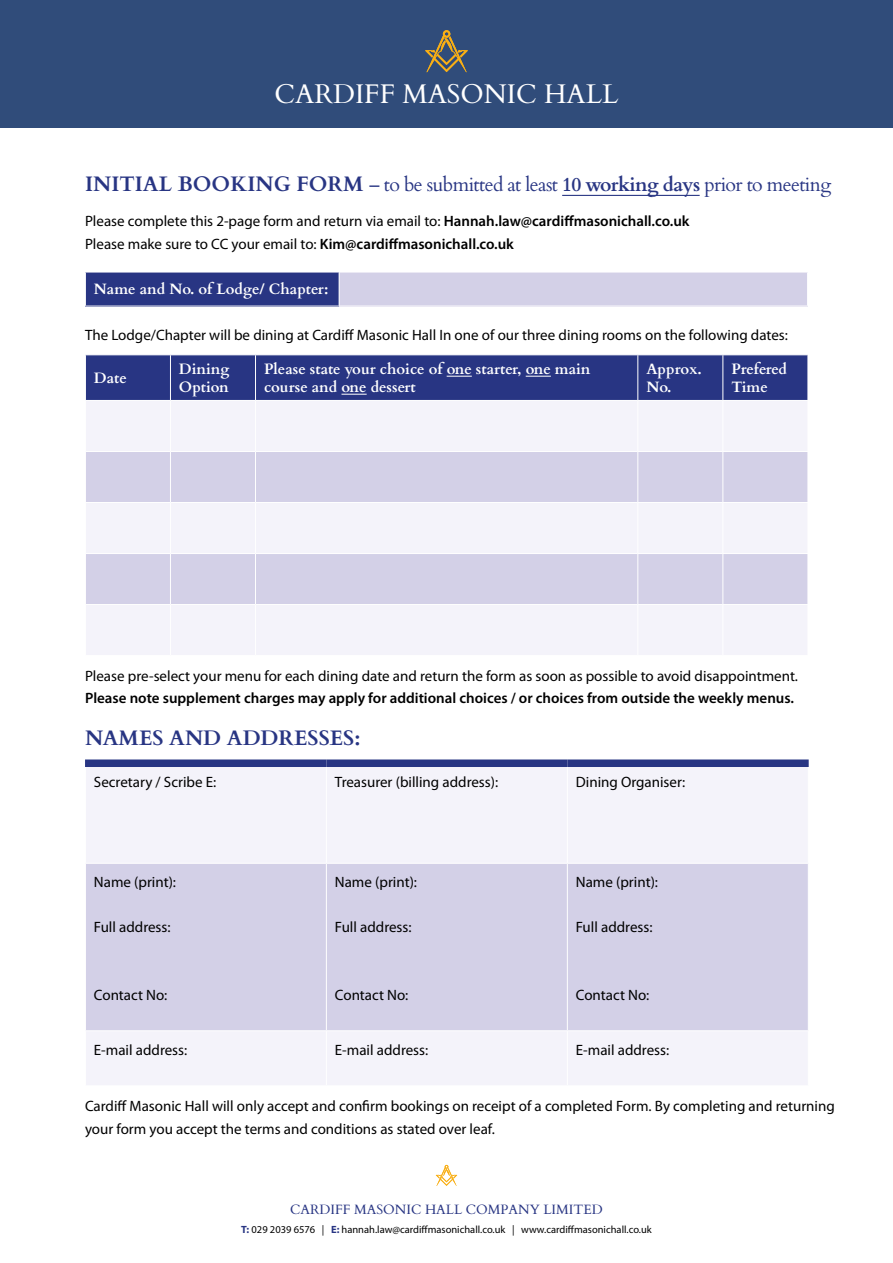
<style>
.page{position:relative;width:893px;height:1263px;background:#fff}
.page>*{position:absolute;margin:0;border:0;box-sizing:border-box;transform-origin:0 0}
.t1{font:27px "Cardo";color:#fff}
.t2{font:700 21px "Cardo";color:#283583}
.t3{font:19.5px "Cardo";letter-spacing:-.03em;color:#283583}
.t4{font:15px/22.5px "Myriad Pro";color:#000}
.t5{font:700 15px/18px "Cardo";color:#fff}
.t6{font:600 15px "Myriad Pro";color:#000}
.t7{font:13.5px "Cardo";color:#283583}
.t8{font:10.5px "Myriad Pro";color:#000}
.s1{font-weight:700;font-size:21px}
.s2{font-weight:700}
.s3{font-weight:600}
.s4{font-weight:700;color:#283583}
</style>
<div class="page">
<div style="left:0;top:0;width:893px;height:128px;background:#304c7a"></div>
<svg style="left:425px;top:30px;width:43px;height:42px"></svg>
<svg style="left:436px;top:1165px;width:21px;height:21px"></svg>
<hr style="left:562px;top:195px;width:138px;height:1px;background:#283583">
<div style="left:85px;top:272px;width:254px;height:34px;background:#283583"></div>
<div style="left:339px;top:272px;width:468px;height:34px;background:#d3d0e7"></div>
<hr style="left:85px;top:272px;width:254px;height:1px;background:#fff">
<hr style="left:85px;top:272px;width:1px;height:34px;background:#fff">
<hr style="left:339px;top:272px;width:469px;height:1px;background:#fff">
<hr style="left:339px;top:272px;width:1px;height:34px;background:#fff">
<div style="left:86px;top:401px;width:721px;height:254px;background:#f4f3fa"></div>
<svg style="left:86px;top:452px;width:721px;height:152px;fill:#d3d0e7"></svg>
<hr style="left:170px;top:401px;width:1px;height:50px;background:#fff">
<hr style="left:255px;top:401px;width:1px;height:50px;background:#fff">
<hr style="left:637px;top:401px;width:1px;height:50px;background:#fff">
<hr style="left:722px;top:401px;width:1px;height:50px;background:#fff">
<hr style="left:85px;top:451px;width:85px;height:1px;background:#fff">
<hr style="left:170px;top:451px;width:85px;height:1px;background:#fff">
<hr style="left:170px;top:452px;width:1px;height:50px;background:#fff">
<hr style="left:255px;top:451px;width:383px;height:1px;background:#fff">
<hr style="left:255px;top:452px;width:1px;height:50px;background:#fff">
<hr style="left:638px;top:451px;width:85px;height:1px;background:#fff">
<hr style="left:637px;top:452px;width:1px;height:50px;background:#fff">
<hr style="left:723px;top:451px;width:85px;height:1px;background:#fff">
<hr style="left:722px;top:452px;width:1px;height:50px;background:#fff">
<hr style="left:85px;top:502px;width:85px;height:1px;background:#fff">
<hr style="left:170px;top:502px;width:85px;height:1px;background:#fff">
<hr style="left:170px;top:503px;width:1px;height:50px;background:#fff">
<hr style="left:255px;top:502px;width:383px;height:1px;background:#fff">
<hr style="left:255px;top:503px;width:1px;height:50px;background:#fff">
<hr style="left:638px;top:502px;width:85px;height:1px;background:#fff">
<hr style="left:637px;top:503px;width:1px;height:50px;background:#fff">
<hr style="left:723px;top:502px;width:85px;height:1px;background:#fff">
<hr style="left:722px;top:503px;width:1px;height:50px;background:#fff">
<hr style="left:85px;top:553px;width:85px;height:1px;background:#fff">
<hr style="left:170px;top:553px;width:85px;height:1px;background:#fff">
<hr style="left:170px;top:554px;width:1px;height:50px;background:#fff">
<hr style="left:255px;top:553px;width:383px;height:1px;background:#fff">
<hr style="left:255px;top:554px;width:1px;height:50px;background:#fff">
<hr style="left:638px;top:553px;width:85px;height:1px;background:#fff">
<hr style="left:637px;top:554px;width:1px;height:50px;background:#fff">
<hr style="left:723px;top:553px;width:85px;height:1px;background:#fff">
<hr style="left:722px;top:554px;width:1px;height:50px;background:#fff">
<hr style="left:85px;top:604px;width:85px;height:1px;background:#fff">
<hr style="left:170px;top:604px;width:85px;height:1px;background:#fff">
<hr style="left:170px;top:605px;width:1px;height:50px;background:#fff">
<hr style="left:255px;top:604px;width:383px;height:1px;background:#fff">
<hr style="left:255px;top:605px;width:1px;height:50px;background:#fff">
<hr style="left:638px;top:604px;width:85px;height:1px;background:#fff">
<hr style="left:637px;top:605px;width:1px;height:50px;background:#fff">
<hr style="left:723px;top:604px;width:85px;height:1px;background:#fff">
<hr style="left:722px;top:605px;width:1px;height:50px;background:#fff">
<div style="left:85px;top:355px;width:723px;height:45px;background:#283583"></div>
<div style="left:86px;top:767px;width:722px;height:318px;background:#f4f3fa"></div>
<div style="left:86px;top:864px;width:722px;height:166px;background:#d3d0e7"></div>
<hr style="left:326px;top:767px;width:1px;height:96px;background:#fff">
<hr style="left:567px;top:767px;width:1px;height:96px;background:#fff">
<hr style="left:85px;top:863px;width:241px;height:1px;background:#fff">
<hr style="left:326px;top:863px;width:241px;height:1px;background:#fff">
<hr style="left:326px;top:864px;width:1px;height:166px;background:#fff">
<hr style="left:567px;top:863px;width:242px;height:1px;background:#fff">
<hr style="left:567px;top:864px;width:1px;height:166px;background:#fff">
<hr style="left:85px;top:1030px;width:241px;height:1px;background:#fff">
<hr style="left:326px;top:1030px;width:241px;height:1px;background:#fff">
<hr style="left:326px;top:1031px;width:1px;height:54px;background:#fff">
<hr style="left:567px;top:1030px;width:242px;height:1px;background:#fff">
<hr style="left:567px;top:1031px;width:1px;height:54px;background:#fff">
<div style="left:85px;top:759px;width:241px;height:8px;background:#283583"></div>
<div style="left:326px;top:759px;width:241px;height:8px;background:#283583"></div>
<div style="left:567px;top:759px;width:242px;height:8px;background:#283583"></div>
<h1 class="t1" style="left:275px;top:72px;width:345px">CARDIFF MASONIC HALL</h1>
<h3 class="t3" style="left:85px;top:169px;width:748px"><span class="s1">INITIAL BOOKING FORM</span> – to be submitted at least <span class="s2">10 working days</span> prior to meeting</h3>
<p class="t4" style="left:85px;top:210px;width:606px">Please complete this 2-page form and return via email to: <span class="s3">Hannah.law@cardiffmasonichall.co.uk<br></span>Please make sure to CC your email to: <span class="s3">Kim@cardiffmasonichall.co.uk</span></p>
<p class="t5" style="left:94px;top:279px;width:236px">Name and No. of Lodge/ Chapter:</p>
<p class="t4" style="left:85px;top:323px;width:704px">The Lodge/Chapter will be dining at Cardiff Masonic Hall In one of our three dining rooms on the following dates:</p>
<p class="t5" style="left:94px;top:368px;width:34px">Date</p>
<p class="t5" style="left:179px;top:359px;width:52px">Dining<br>Option</p>
<p class="t5" style="left:264px;top:359px;width:328px">Please state your choice of one starter, one main course and one dessert</p>
<p class="t5" style="left:646px;top:359px;width:57px">Approx.<br>No.</p>
<p class="t5" style="left:731px;top:359px;width:57px">Prefered<br>Time</p>
<p class="t4" style="left:85px;top:664px;width:714px">Please pre-select your menu for each dining date and return the form as soon as possible to avoid disappointment.</p>
<p class="t6" style="left:85px;top:689px;width:710px">Please note supplement charges may apply for additional choices / or choices from outside the weekly menus.</p>
<h2 class="t2" style="left:85px;top:721px;width:277px">NAMES AND ADDRESSES:</h2>
<p class="t4" style="left:94px;top:771px;width:124px">Secretary / Scribe E:</p>
<p class="t4" style="left:335px;top:771px;width:165px">Treasurer (billing address):</p>
<p class="t4" style="left:576px;top:771px;width:111px">Dining Organiser:</p>
<p class="t4" style="left:94px;top:871px;width:84px">Name (print):</p>
<p class="t4" style="left:94px;top:916px;width:78px">Full address:</p>
<p class="t4" style="left:94px;top:983px;width:75px">Contact No:</p>
<p class="t4" style="left:335px;top:871px;width:84px">Name (print):</p>
<p class="t4" style="left:335px;top:916px;width:78px">Full address:</p>
<p class="t4" style="left:335px;top:983px;width:75px">Contact No:</p>
<p class="t4" style="left:576px;top:871px;width:84px">Name (print):</p>
<p class="t4" style="left:576px;top:916px;width:78px">Full address:</p>
<p class="t4" style="left:576px;top:983px;width:75px">Contact No:</p>
<p class="t4" style="left:94px;top:1038px;width:95px">E-mail address:</p>
<p class="t4" style="left:335px;top:1038px;width:95px">E-mail address:</p>
<p class="t4" style="left:576px;top:1038px;width:95px">E-mail address:</p>
<p class="t4" style="left:85px;top:1095px;width:751px">Cardiff Masonic Hall will only accept and confirm bookings on receipt of a completed Form. By completing and returning your form you accept the terms and conditions as stated over leaf.</p>
<p class="t7" style="left:290px;top:1198px;width:314px">CARDIFF MASONIC HALL COMPANY LIMITED</p>
<p class="t8" style="left:241px;top:1223px;width:412px"><span class="s4">T:</span> 029 2039 6576 | <span class="s4">E:</span> hannah.law@cardiffmasonichall.co.uk | www.cardiffmasonichall.co.uk</p>
</div>
